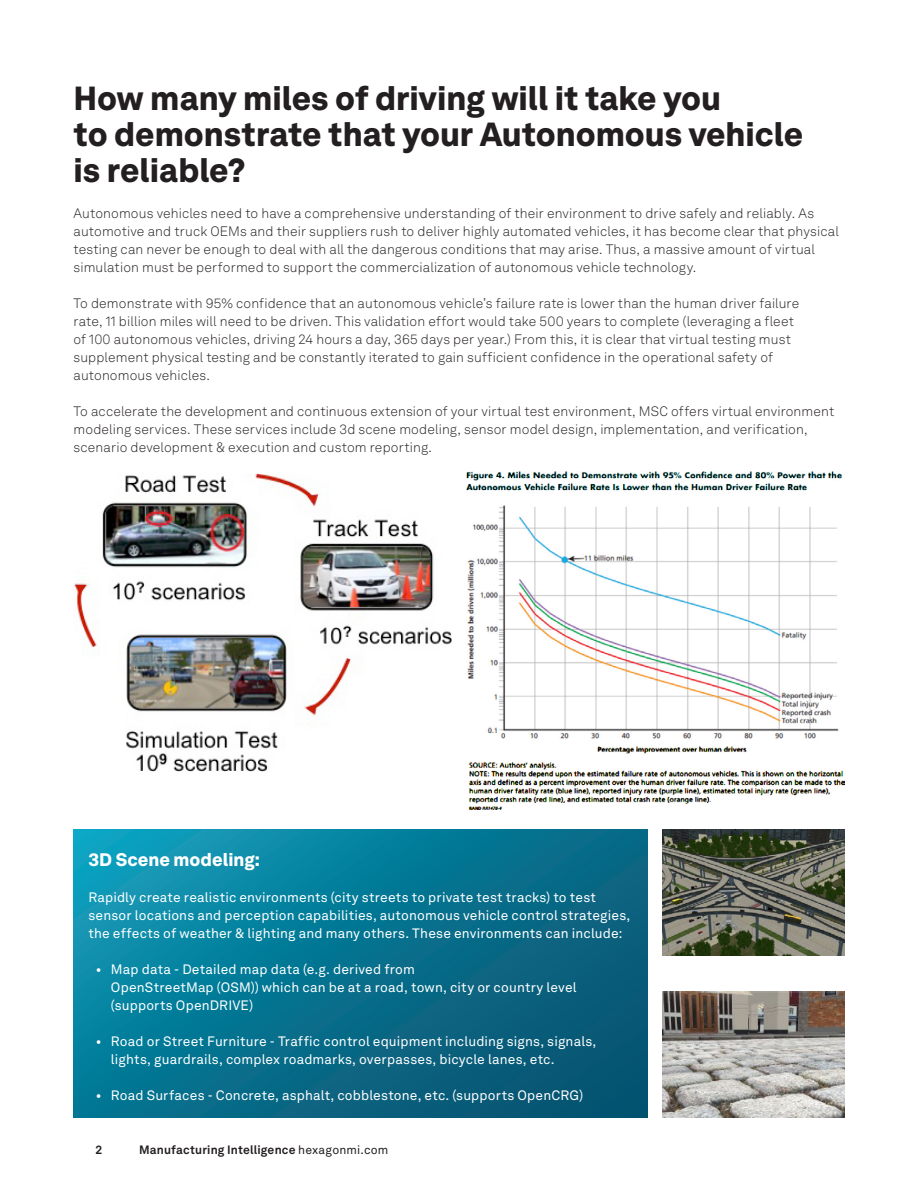
<style>
.page{position:relative;width:918px;height:1188px;background:#fff}
.page>*{position:absolute;margin:0;border:0;box-sizing:border-box;transform-origin:0 0}
.t1{font:900 33px/36px "Hexagon Akkurat";color:#231f20}
.t2{font:900 18px "Hexagon Akkurat";color:#fff}
.t3{font:300 13.5px/18px "Hexagon Akkurat";letter-spacing:.01em;color:#231f20}
.t4{font:13.5px/18px "Hexagon Akkurat";letter-spacing:.01em;color:#fff}
.t5{font:700 12px "Hexagon Akkurat";letter-spacing:.015em;color:#231f20}
.s1{font-weight:400}
</style>
<div class="page">
<img style="left:74px;top:473px;width:378px;height:299px">
<img style="left:466px;top:472px;width:378px;height:337px">
<img style="left:663px;top:830px;width:181px;height:126px">
<img style="left:663px;top:992px;width:181px;height:126px">
<svg style="left:74px;top:830px;width:574px;height:288px;background:#077491"></svg>
<h1 class="t1" style="left:74px;top:78px;width:731px">How many miles of driving will it take you<br>to demonstrate that your Autonomous vehicle is reliable?</h1>
<p class="t3" style="left:74px;top:203px;width:767px">Autonomous vehicles need to have a comprehensive understanding of their environment to drive safely and reliably. As automotive and truck OEMs and their suppliers rush to deliver highly automated vehicles, it has become clear that physical testing can never be enough to deal with all the dangerous conditions that may arise. Thus, a massive amount of virtual simulation must be performed to support the commercialization of autonomous vehicle technology.</p>
<p class="t3" style="left:74px;top:293px;width:727px">To demonstrate with 95% confidence that an autonomous vehicle’s failure rate is lower than the human driver failure rate, 11 billion miles will need to be driven. This validation effort would take 500 years to complete (leveraging a fleet of 100 autonomous vehicles, driving 24 hours a day, 365 days per year.) From this, it is clear that virtual testing must supplement physical testing and be constantly iterated to gain sufficient confidence in the operational safety of autonomous vehicles.</p>
<p class="t3" style="left:74px;top:401px;width:762px">To accelerate the development and continuous extension of your virtual test environment, MSC offers virtual environment modeling services. These services include 3d scene modeling, sensor model design, implementation, and verification, scenario development &amp; execution and custom reporting.</p>
<h2 class="t2" style="left:88px;top:845px;width:173px">3D Scene modeling:</h2>
<p class="t4" style="left:88px;top:887px;width:543px">Rapidly create realistic environments (city streets to private test tracks) to test sensor locations and perception capabilities, autonomous vehicle control strategies, the effects of weather &amp; lighting and many others. These environments can include:</p>
<p class="t4" style="left:111px;top:959px;width:467px;text-indent:-15px">• Map data ‑ Detailed map data (e.g. derived from<br>OpenStreetMap (OSM)) which can be at a road, town, city or country level (supports OpenDRIVE)</p>
<p class="t4" style="left:111px;top:1031px;width:487px;text-indent:-15px">• Road or Street Furniture ‑ Traffic control equipment including signs, signals, lights, guardrails, complex roadmarks, overpasses, bicycle lanes, etc.</p>
<p class="t4" style="left:96px;top:1085px;width:489px">• Road Surfaces ‑ Concrete, asphalt, cobblestone, etc. (supports OpenCRG)</p>
<p class="t5" style="left:95px;top:1140px;width:8px">2</p>
<p class="t5" style="left:139px;top:1140px;width:251px">Manufacturing Intelligence <span class="s1">hexagonmi.com</span></p>
</div>
